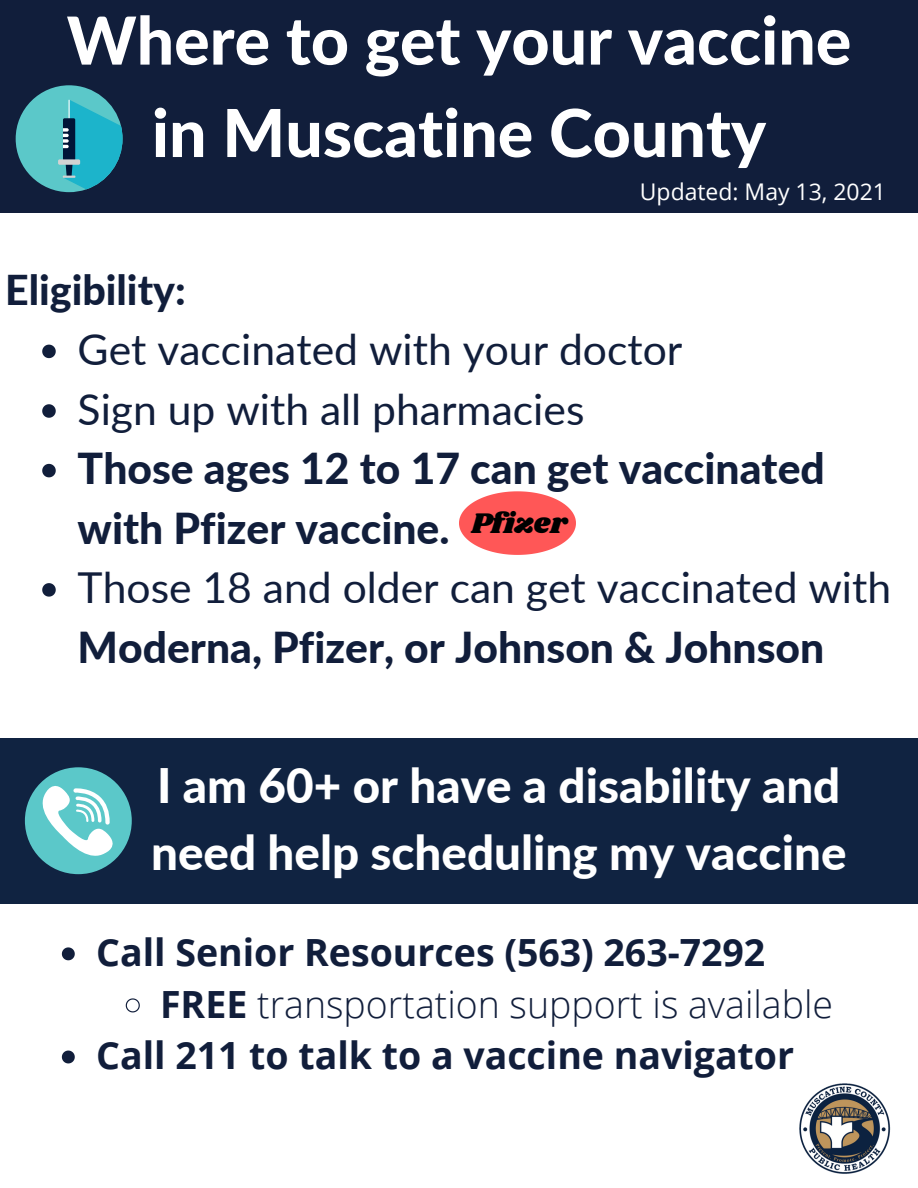
<style>
.page{position:relative;width:918px;height:1188px;background:#fff}
.page>*{position:absolute;margin:0;border:0;box-sizing:border-box;transform-origin:0 0}
.t1{font:800 66.15px/92.4px "Lato";color:#fff;text-align:center}
.t2{font:800 47.55px/66.4px "Lato";color:#fff}
.t3{font:42.6px/59.7px "Lato";color:#111e3b}
.t4{font:800 42.6px/59.7px "Lato";color:#111e3b}
.t5{font:800 41.1px "Lato";color:#111e3b}
.t6{font:700 37.5px "Open Sans";color:#111e3b}
.t7{font:300 37.5px "Open Sans";color:#111e3b}
.t8{font:29.4px "Shrikhand";color:#000}
.t9{font:22.95px "Open Sans";color:#fff}
.s1{font-weight:800}
.s2{font-weight:700}
</style>
<div class="page">
<svg style="left:62px;top:947px;width:13px;height:13px"></svg>
<svg style="left:125px;top:998px;width:15px;height:15px"></svg>
<svg style="left:62px;top:1051px;width:13px;height:12px"></svg>
<div style="left:0;top:0;width:918px;height:212px;background:#111e3b"></div>
<svg style="left:42px;top:345px;width:14px;height:13px"></svg>
<svg style="left:42px;top:404px;width:14px;height:14px"></svg>
<svg style="left:42px;top:464px;width:14px;height:13px"></svg>
<svg style="left:42px;top:583px;width:14px;height:14px"></svg>
<img style="left:799px;top:1083px;width:92px;height:91px">
<svg style="left:16px;top:85px;width:107px;height:107px"></svg>
<div style="left:0;top:738px;width:918px;height:166px;background:#102341"></div>
<div style="left:25px;top:767px;width:107px;height:107px;background:#5bc8c9;border-radius:50%"></div>
<svg style="left:37px;top:778px;width:84px;height:84px"></svg>
<svg style="left:459px;top:491px;width:117px;height:64px"></svg>
<p class="t1" style="left:67px;top:-7px;width:786px">Where to get your vaccine in Muscatine County</p>
<p class="t5" style="left:5px;top:265px;width:182px">Eligibility:</p>
<p class="t9" style="left:640px;top:175px;width:248px">Updated: May 13, 2021</p>
<p class="t3" style="left:78px;top:319px;width:606px">Get vaccinated with your doctor</p>
<p class="t3" style="left:78px;top:378px;width:508px">Sign up with all pharmacies</p>
<p class="t4" style="left:78px;top:438px;width:749px">Those ages 12 to 17 can get vaccinated with Pfizer vaccine.</p>
<p class="t3" style="left:78px;top:557px;width:815px">Those 18 and older can get vaccinated with<br><span class="s1">Moderna, Pfizer, or Johnson &amp; Johnson</span></p>
<p class="t8" style="left:471px;top:503px;width:98px">Pfizer</p>
<p class="t2" style="left:151px;top:752px;width:697px">I am 60+ or have a disability and need help scheduling my vaccine</p>
<p class="t6" style="left:96px;top:926px;width:670px">Call Senior Resources (563) 263-7292</p>
<p class="t7" style="left:160px;top:978px;width:675px"><span class="s2">FREE</span> transportation support is available</p>
<p class="t6" style="left:96px;top:1029px;width:699px">Call 211 to talk to a vaccine navigator</p>
</div>
